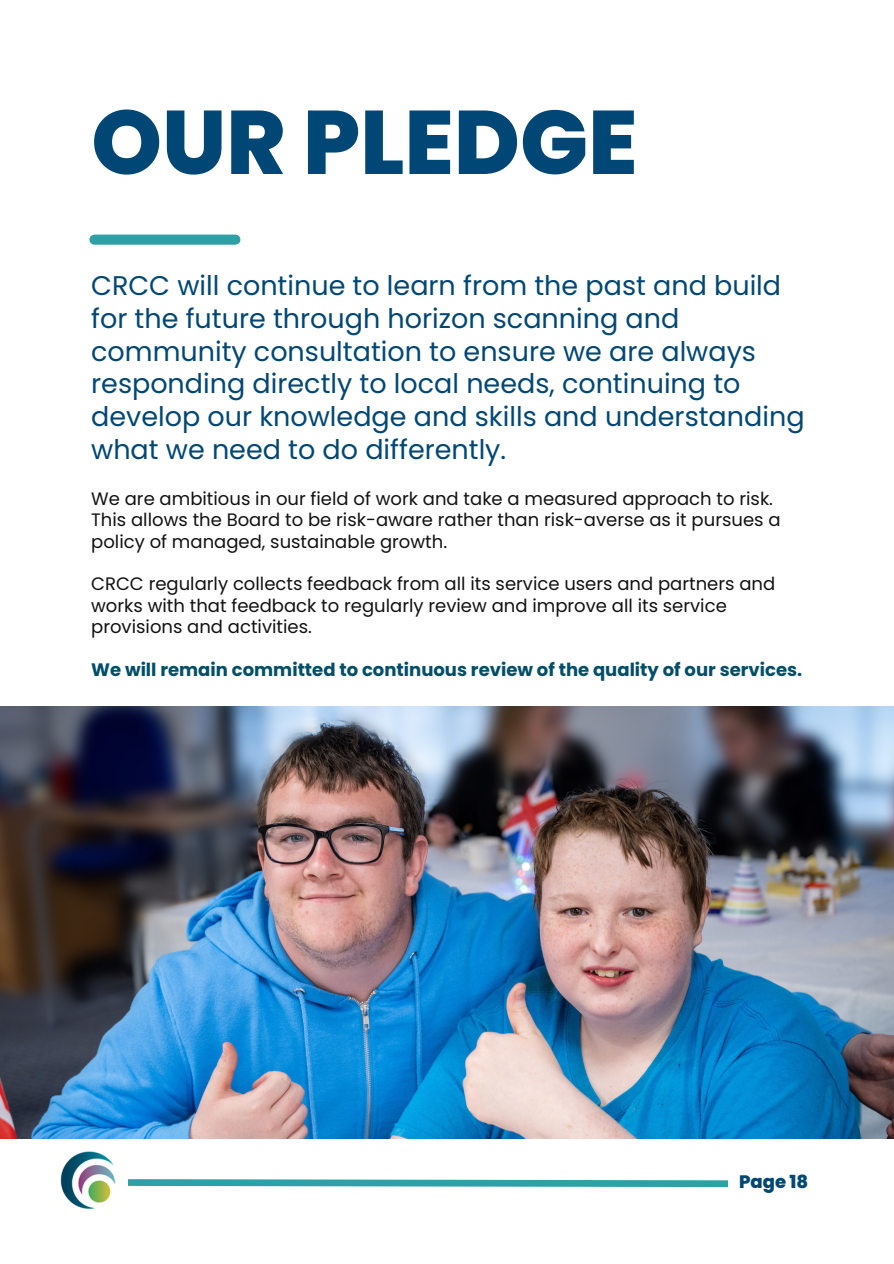
<style>
.page{position:relative;width:894px;height:1264px;background:#fff}
.page>*{position:absolute;margin:0;border:0;box-sizing:border-box;transform-origin:0 0}
.t1{font:800 90px "Poppins";color:#004775}
.t2{font:27px/32.7px "Poppins";color:#004774}
.t3{font:18px/21.3px "Poppins";color:#121212}
.t4{font:700 18px "Poppins";color:#014e69}
.t5{font:800 18px "Poppins";color:#004774}
</style>
<div class="page">
<div style="left:94px;top:234px;width:141px;height:11px;background:#2da1a5"></div>
<svg style="left:128px;top:1179px;width:601px;height:9px"></svg>
<img style="left:60px;top:1151px;width:56px;height:58px">
<img style="left:0;top:706px;width:893px;height:432px">
<h3 class="t1" style="left:91px;top:79px;width:547px">OUR PLEDGE</h3>
<h1 class="t2" style="left:91px;top:270px;width:714px">CRCC will continue to learn from the past and build for the future through horizon scanning and community consultation to ensure we are always responding directly to local needs, continuing to develop our knowledge and skills and understanding what we need to do differently.</h1>
<h2 class="t3" style="left:91px;top:488px;width:690px">We are ambitious in our field of work and take a measured approach to risk.<br>This allows the Board to be risk-aware rather than risk-averse as it pursues a policy of managed, sustainable growth.</h2>
<p class="t3" style="left:91px;top:573px;width:685px">CRCC regularly collects feedback from all its service users and partners and works with that feedback to regularly review and improve all its service provisions and activities.</p>
<p class="t4" style="left:91px;top:657px;width:712px">We will remain committed to continuous review of the quality of our services.</p>
<h3 class="t5" style="left:738px;top:1169px;width:71px">Page 18</h3>
</div>
